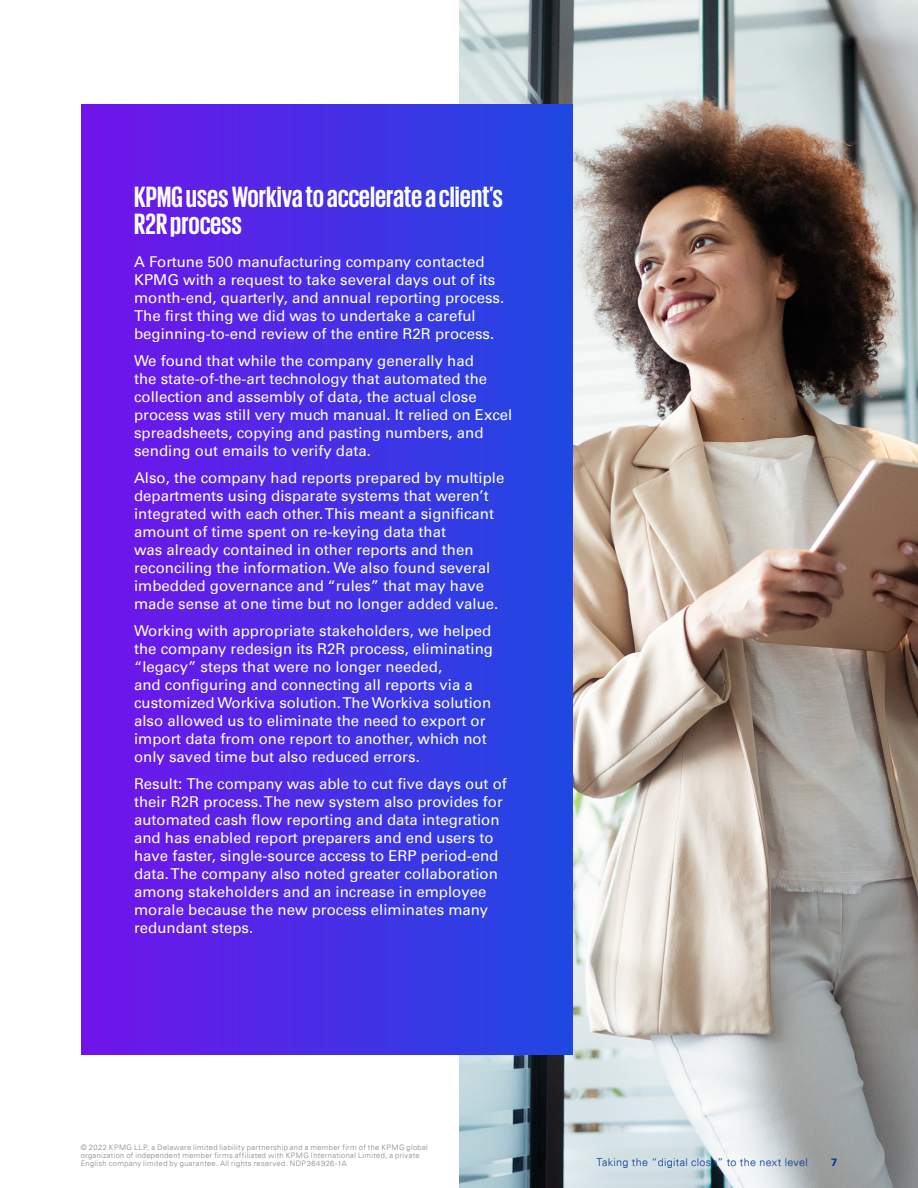
<style>
.page{position:relative;width:918px;height:1188px;background:#fff}
.page>*{position:absolute;margin:0;border:0;box-sizing:border-box;transform-origin:0 0}
.t1{font:700 30px/27px "KPMG";color:#fff}
.t2{font:15px/18px "Univers 55 Roman";color:#fff}
.t3{font:300 10.8px "Univers 45";letter-spacing:.025em;color:#00338d}
.t4{font:700 10.8px "Univers 65";color:#00338d}
.t5{font:300 7.5px/8.1px "Univers 45";letter-spacing:.045em;color:#808285}
</style>
<div class="page">
<img style="left:459px;top:0;width:459px;height:1188px">
<div style="left:81px;top:105px;width:491px;height:949px;background:linear-gradient(to right,#7213ea,#1f49e2)"></div>
<h1 class="t1" style="left:134px;top:182px;width:370px">KPMG uses Workiva to accelerate a client’s<br>R2R process</h1>
<p class="t2" style="left:134px;top:252px;width:372px">A Fortune 500 manufacturing company contacted KPMG with a request to take several days out of its month-end, quarterly, and annual reporting process.<br>The first thing we did was to undertake a careful beginning-to-end review of the entire R2R process.</p>
<p class="t2" style="left:134px;top:351px;width:380px">We found that while the company generally had<br>the state-of-the-art technology that automated the collection and assembly of data, the actual close process was still very much manual. It relied on Excel spreadsheets, copying and pasting numbers, and sending out emails to verify data.</p>
<p class="t2" style="left:134px;top:468px;width:372px">Also, the company had reports prepared by multiple departments using disparate systems that weren’t integrated with each other. This meant a significant amount of time spent on re-keying data that<br>was already contained in other reports and then reconciling the information. We also found several imbedded governance and “rules” that may have made sense at one time but no longer added value.</p>
<p class="t2" style="left:134px;top:621px;width:360px">Working with appropriate stakeholders, we helped the company redesign its R2R process, eliminating “legacy” steps that were no longer needed,<br>and configuring and connecting all reports via a customized Workiva solution. The Workiva solution also allowed us to eliminate the need to export or import data from one report to another, which not only saved time but also reduced errors.</p>
<p class="t2" style="left:134px;top:774px;width:374px">Result: The company was able to cut five days out of their R2R process. The new system also provides for automated cash flow reporting and data integration and has enabled report preparers and end users to have faster, single-source access to ERP period-end data. The company also noted greater collaboration among stakeholders and an increase in employee morale because the new process eliminates many redundant steps.</p>
<p class="t5" style="left:81px;top:1143px;width:349px">© 2022 KPMG LLP, a Delaware limited liability partnership and a member firm of the KPMG global organization of independent member firms affiliated with KPMG International Limited, a private<br>English company limited by guarantee. All rights reserved. NDP364926-1A</p>
<p class="t3" style="left:596px;top:1156px;width:213px">Taking the “digital close” to the next level</p>
<p class="t4" style="left:831px;top:1156px;width:8px">7</p>
</div>
